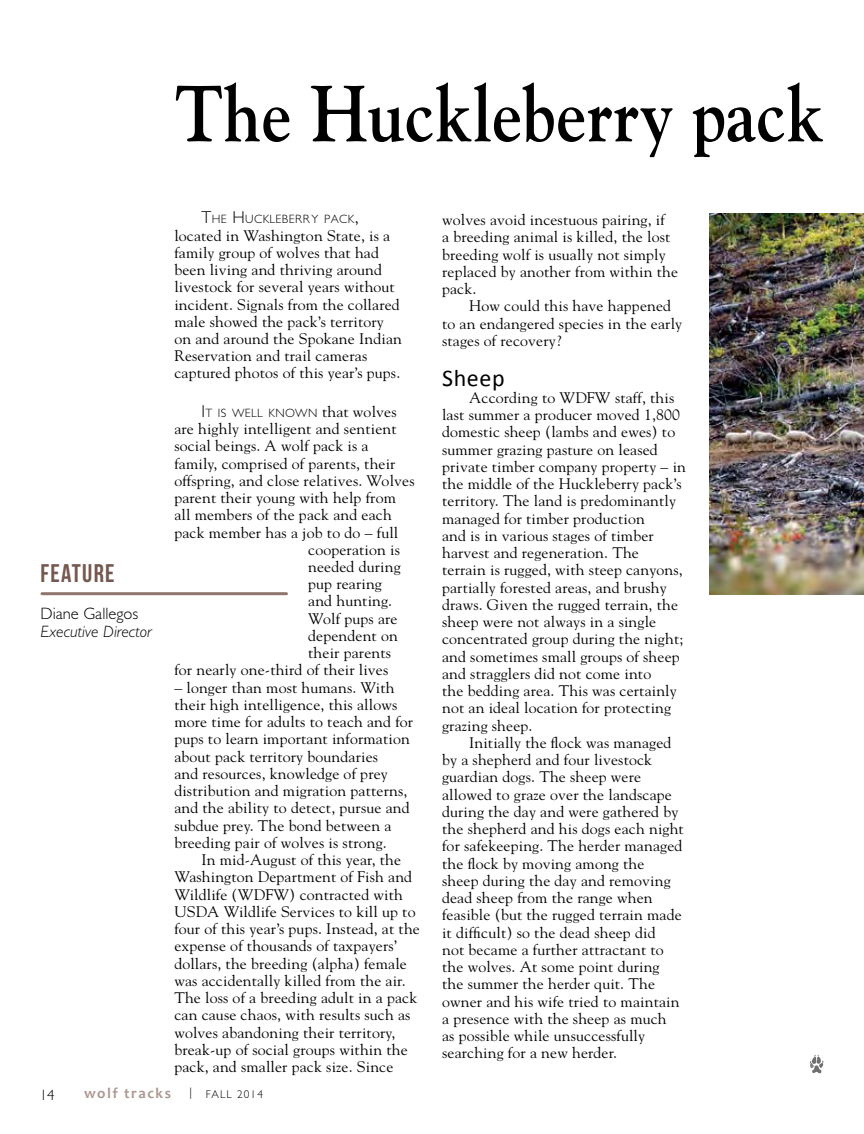
<style>
.page{position:relative;width:864px;height:1134px;background:#fff}
.page>*{position:absolute;margin:0;border:0;box-sizing:border-box;transform-origin:0 0}
.t1{font:700 78.75px "Goudy Std";color:#000;scale:.86 1}
.t2{font:25.5px "Bebas Neue";letter-spacing:.05em;color:#75584f}
.t3{font:24px "Calibri";letter-spacing:.025em;color:#000}
.t4{font:italic 300 16.5px "Gill Sans Std";color:#000}
.t5{font:300 16.5px "Gill Sans Std";color:#000}
.t6{font:15.3px/17.2px "Goudy Std";letter-spacing:.01em;color:#000}
.t7{font:700 15px "Candara";letter-spacing:.1em;color:#ad9991}
.t8{font:300 15px "Gill Sans Std";color:#000}
.t9{font:300 12.15px "Gill Sans Std";letter-spacing:.035em;color:#000}
.t10{font:300 11.25px "Gill Sans Std";letter-spacing:.1em;color:#000}
.s1{font-size:17.25px}
.s2{font-family:"Goudy Std";font-weight:400;font-size:15.3px}
</style>
<div class="page">
<svg style="left:810px;top:1055px;width:14px;height:18px"></svg>
<hr style="left:42px;top:592px;width:244px;height:3px;background:#8f756c">
<img style="left:710px;top:214px;width:154px;height:380px">
<h2 class="t2" style="left:40px;top:560px;width:76px">FEATURE</h2>
<p class="t5" style="left:40px;top:604px;width:99px">Diane Gallegos</p>
<p class="t4" style="left:40px;top:622px;width:113px">Executive Director</p>
<h1 class="t1" style="left:174px;top:67px;width:757px">The Huckleberry pack</h1>
<p class="t9" style="left:201px;top:212px;width:159px"><span class="s1">T</span>HE <span class="s1">H</span> UCKLEBERRY PACK<span class="s2">,</span></p>
<p class="t6" style="left:174px;top:226px;width:229px">located in Washington State, is a family group of wolves that had been living and thriving around livestock for several years without incident. Signals from the collared male showed the pack’s territory on and around the Spokane Indian Reservation and trail cameras captured photos of this year’s pups.</p>
<p class="t9" style="left:201px;top:406px;width:197px"><span class="s1">I</span> T IS WELL KNOWN <span class="s2">that wolves</span></p>
<p class="t6" style="left:174px;top:420px;width:224px">are highly intelligent and sentient</p>
<p class="t6" style="left:174px;top:437px;width:196px">social beings. A wolf pack is a</p>
<p class="t6" style="left:174px;top:454px;width:223px">family, comprised of parents, their</p>
<p class="t6" style="left:174px;top:472px;width:242px">offspring, and close relatives. Wolves</p>
<p class="t6" style="left:174px;top:489px;width:223px">parent their young with help from</p>
<p class="t6" style="left:174px;top:506px;width:219px">all members of the pack and each</p>
<p class="t6" style="left:174px;top:523px;width:225px">pack member has a job to do – full</p>
<p class="t6" style="left:308px;top:541px;width:93px">cooperation is</p>
<p class="t6" style="left:308px;top:558px;width:94px">needed during</p>
<p class="t6" style="left:308px;top:575px;width:75px">pup rearing</p>
<p class="t6" style="left:308px;top:592px;width:85px">and hunting.</p>
<p class="t6" style="left:308px;top:610px;width:91px">Wolf pups are</p>
<p class="t6" style="left:308px;top:627px;width:91px">dependent on</p>
<p class="t6" style="left:308px;top:644px;width:84px">their parents</p>
<p class="t6" style="left:174px;top:661px;width:216px">for nearly one-third of their lives</p>
<p class="t6" style="left:174px;top:679px;width:240px">– longer than most humans. With their high intelligence, this allows more time for adults to teach and for pups to learn important information about pack territory boundaries<br>and resources, knowledge of prey distribution and migration patterns, and the ability to detect, pursue and subdue prey. The bond between a breeding pair of wolves is strong.</p>
<p class="t6" style="left:174px;top:851px;width:247px;text-indent:27px">In mid-August of this year, the Washington Department of Fish and Wildlife (WDFW) contracted with USDA Wildlife Services to kill up to four of this year’s pups. Instead, at the expense of thousands of taxpayers’ dollars, the breeding (alpha) female was accidentally killed from the air.<br>The loss of a breeding adult in a pack can cause chaos, with results such as wolves abandoning their territory, break-up of social groups within the pack, and smaller pack size. Since</p>
<p class="t6" style="left:442px;top:211px;width:237px">wolves avoid incestuous pairing, if<br>a breeding animal is killed, the lost breeding wolf is usually not simply replaced by another from within the pack.</p>
<p class="t6" style="left:442px;top:297px;width:242px;text-indent:27px">How could this have happened to an endangered species in the early stages of recovery?</p>
<h3 class="t3" style="left:442px;top:363px;width:64px">Sheep</h3>
<p class="t6" style="left:442px;top:389px;width:245px;text-indent:27px">According to WDFW staff, this last summer a producer moved 1,800 domestic sheep (lambs and ewes) to summer grazing pasture on leased private timber company property – in the middle of the Huckleberry pack’s territory. The land is predominantly managed for timber production<br>and is in various stages of timber harvest and regeneration. The terrain is rugged, with steep canyons, partially forested areas, and brushy draws. Given the rugged terrain, the sheep were not always in a single concentrated group during the night; and sometimes small groups of sheep and stragglers did not come into<br>the bedding area. This was certainly not an ideal location for protecting grazing sheep.</p>
<p class="t6" style="left:442px;top:734px;width:243px;text-indent:27px">Initially the flock was managed by a shepherd and four livestock guardian dogs. The sheep were allowed to graze over the landscape during the day and were gathered by the shepherd and his dogs each night for safekeeping. The herder managed the flock by moving among the sheep during the day and removing dead sheep from the range when feasible (but the rugged terrain made it difficult) so the dead sheep did<br>not became a further attractant to the wolves. At some point during the summer the herder quit. The owner and his wife tried to maintain a presence with the sheep as much<br>as possible while unsuccessfully searching for a new herder.</p>
<p class="t8" style="left:40px;top:1087px;width:16px">14</p>
<p class="t7" style="left:84px;top:1084px;width:88px">wolf tracks</p>
<p class="t10" style="left:189px;top:1088px;width:75px">| fall 2014</p>
</div>
